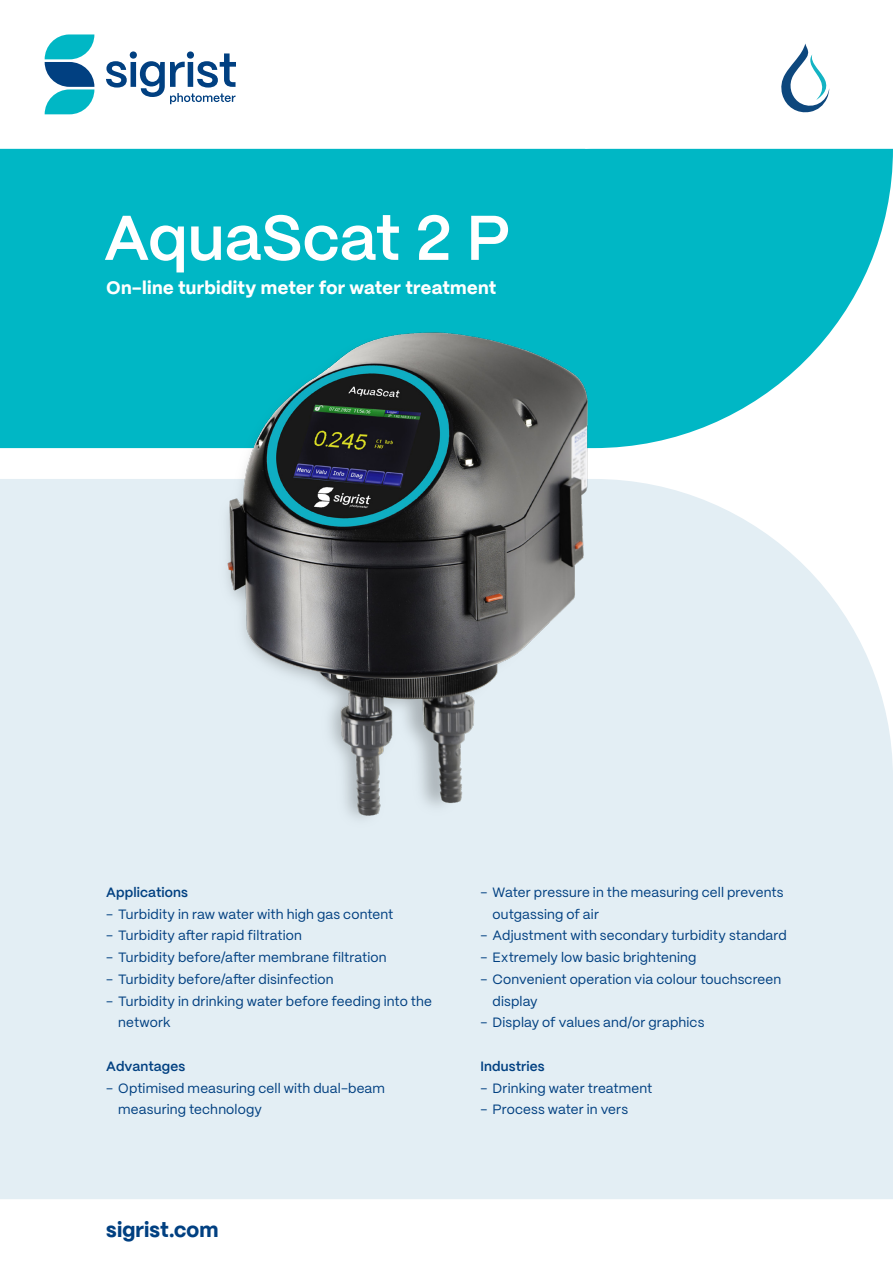
<style>
.page{position:relative;width:893px;height:1263px;background:#fff}
.page>*{position:absolute;margin:0;border:0;box-sizing:border-box;transform-origin:0 0}
.t1{font:600 63px "PP Mori";color:#fff}
.t2{font:800 21px "PP Mori";letter-spacing:.01em;color:#014081}
.t3{font:800 18px "PP Mori";letter-spacing:.02em;color:#fff}
.t4{font:13.5px/21.8px "PP Mori";letter-spacing:.01em;color:#014081}
.t5{font:600 13.5px "PP Mori";letter-spacing:.01em;color:#014081}
</style>
<div class="page">
<svg style="left:0;top:149px;width:893px;height:299px;background:#1cbfcb"></svg>
<div style="left:0;top:479px;width:893px;height:720px;background:#e3eef4"></div>
<svg style="left:45px;top:34px;width:49px;height:80px"></svg>
<svg style="left:106px;top:51px;width:130px;height:53px"></svg>
<svg style="left:781px;top:44px;width:48px;height:69px"></svg>
<img style="left:206px;top:221px;width:427px;height:642px">
<p class="t1" style="left:104px;top:183px;width:408px">AquaScat 2 P</p>
<p class="t3" style="left:107px;top:272px;width:391px">On-line turbidity meter for water treatment</p>
<p class="t5" style="left:106px;top:880px;width:83px">Applications</p>
<p class="t4" style="left:106px;top:902px;width:289px">- Turbidity in raw water with high gas content</p>
<p class="t4" style="left:106px;top:924px;width:197px">- Turbidity after rapid filtration</p>
<p class="t4" style="left:106px;top:946px;width:282px">- Turbidity before/after membrane filtration</p>
<p class="t4" style="left:106px;top:967px;width:229px">- Turbidity before/after disinfection</p>
<p class="t4" style="left:118px;top:989px;width:315px;text-indent:-12px">- Turbidity in drinking water before feeding into the network</p>
<p class="t5" style="left:106px;top:1054px;width:80px">Advantages</p>
<p class="t4" style="left:118px;top:1076px;width:268px;text-indent:-12px">- Optimised measuring cell with dual-beam measuring technology</p>
<p class="t2" style="left:106px;top:1211px;width:114px">sigrist.com</p>
<p class="t4" style="left:492px;top:880px;width:292px;text-indent:-12px">- Water pressure in the measuring cell prevents outgassing of air</p>
<p class="t4" style="left:480px;top:924px;width:308px">- Adjustment with secondary turbidity standard</p>
<p class="t4" style="left:480px;top:946px;width:217px">- Extremely low basic brightening</p>
<p class="t4" style="left:492px;top:967px;width:290px;text-indent:-12px">- Convenient operation via colour touchscreen display</p>
<p class="t4" style="left:480px;top:1011px;width:225px">- Display of values and/or graphics</p>
<p class="t5" style="left:480px;top:1054px;width:66px">Industries</p>
<p class="t4" style="left:480px;top:1076px;width:173px">- Drinking water treatment</p>
<p class="t4" style="left:480px;top:1098px;width:149px">- Process water in vers</p>
</div>
